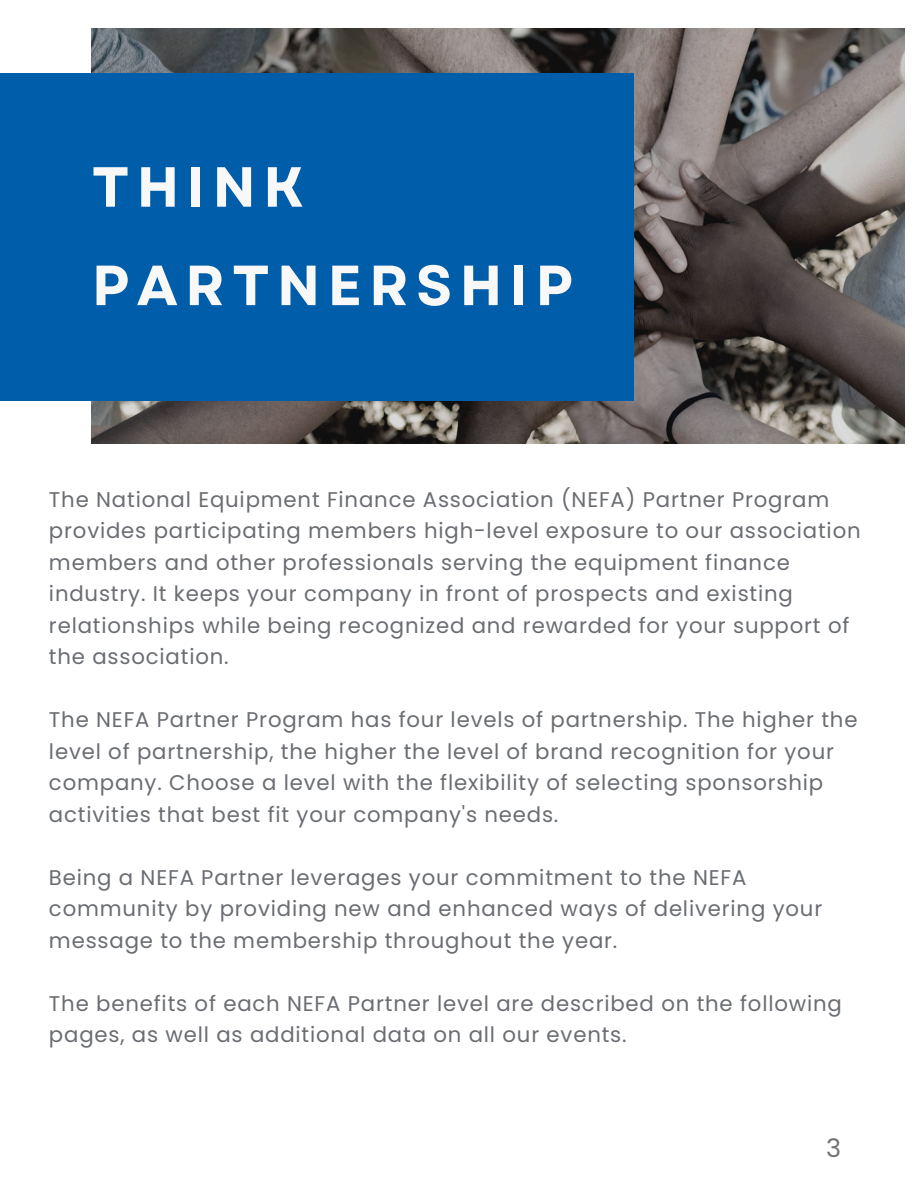
<style>
.page{position:relative;width:918px;height:1188px;background:#fff}
.page>*{position:absolute;margin:0;border:0;box-sizing:border-box;transform-origin:0 0}
.t1{font:700 56.4px/98.4px "Garet";letter-spacing:.13em;color:#f8f8f8}
.t2{font:25.5px "Poppins";color:#717272}
.t3{font:21.3px/31.5px "Poppins";letter-spacing:.04em;color:#6a6d72}
</style>
<div class="page">
<img style="left:92px;top:29px;width:812px;height:415px">
<div style="left:0;top:74px;width:634px;height:327px;background:#005da9"></div>
<p class="t1" style="left:92px;top:138px;width:483px">THINK<br>PARTNERSHIP</p>
<p class="t3" style="left:49px;top:484px;width:813px">The National Equipment Finance Association (NEFA) Partner Program provides participating members high-level exposure to our association members and other professionals serving the equipment finance industry. It keeps your company in front of prospects and existing relationships while being recognized and rewarded for your support of the association.</p>
<p class="t3" style="left:49px;top:704px;width:810px">The NEFA Partner Program has four levels of partnership. The higher the level of partnership, the higher the level of brand recognition for your company. Choose a level with the flexibility of selecting sponsorship activities that best fit your company's needs.</p>
<h1 class="t3" style="left:49px;top:862px;width:775px">Being a NEFA Partner leverages your commitment to the NEFA community by providing new and enhanced ways of delivering your message to the membership throughout the year.</h1>
<p class="t3" style="left:49px;top:988px;width:794px">The benefits of each NEFA Partner level are described on the following pages, as well as additional data on all our events.</p>
<p class="t2" style="left:826px;top:1130px;width:17px">3</p>
</div>
